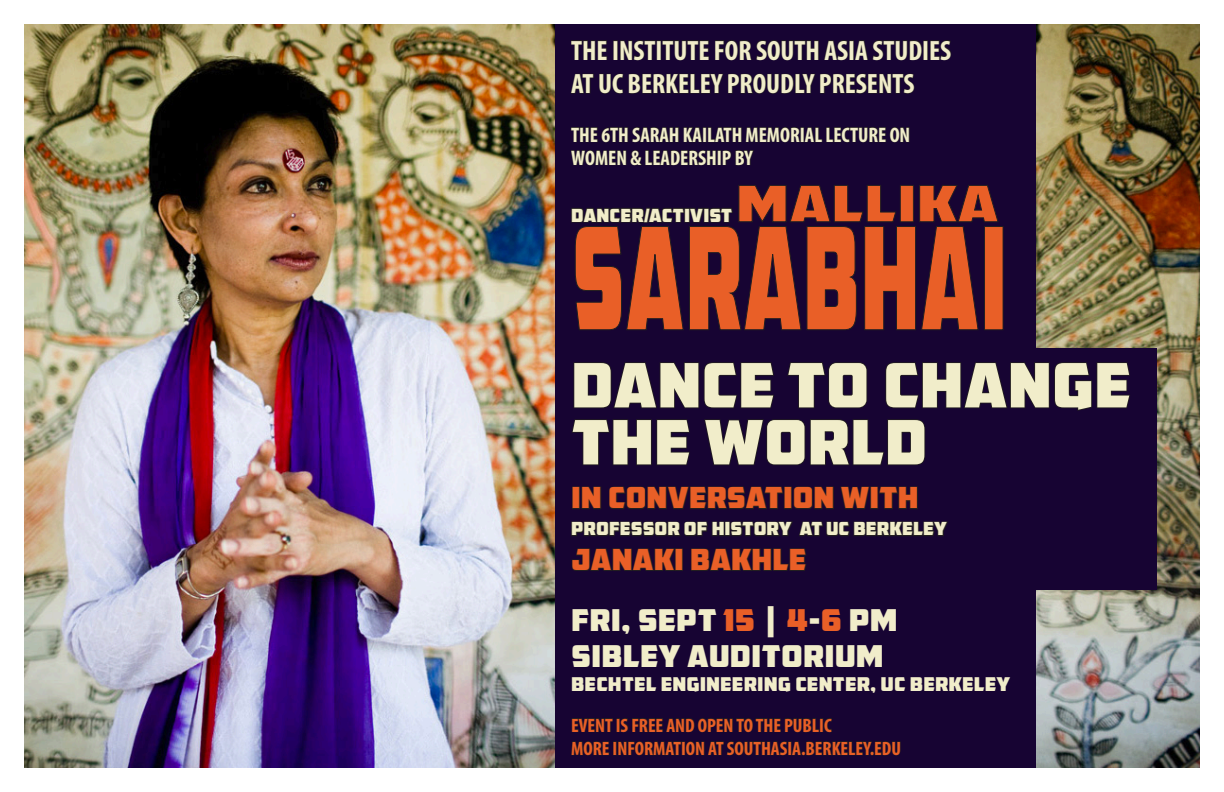
<style>
.page{position:relative;width:1224px;height:792px;background:#fff}
.page>*{position:absolute;margin:0;border:0;box-sizing:border-box;transform-origin:0 0}
.t1{font:142px "AMCAP Eternal";letter-spacing:-.005em;color:#e95f27;scale:.57 1}
.t2{font:61px/57px "AMCAP Eternal";color:#f1edca}
.t3{font:50px "AMCAP Eternal";letter-spacing:-.005em;color:#e95f27;scale:1.15 1}
.t4{font:30px "AMCAP Eternal";color:#f1edca}
.t5{font:29px "AMCAP Eternal";color:#e95f27}
.t6{font:700 condensed 28px "Myriad Pro";color:#f1edca}
.t7{font:700 condensed 21px "Myriad Pro";color:#f1edca}
.t8{font:700 condensed 19.3px "Myriad Pro";color:#e95f27}
.t9{font:19px "AMCAP Eternal";color:#f1edca}
.t10{font:18px "AMCAP Eternal";color:#f1edca}
.s1{color:#e95f27}
</style>
<div class="page">
<img style="left:1036px;top:24px;width:164px;height:744px">
<img style="left:24px;top:24px;width:532px;height:744px">
<div style="left:556px;top:24px;width:480px;height:744px;background:#170433"></div>
<svg style="left:571px;top:718px;width:330px;height:38px"></svg>
<svg style="left:571px;top:40px;width:36px;height:20px"></svg>
<div style="left:613px;top:40px;width:5px;height:20px;border:1px solid #231f20"></div>
<svg style="left:620px;top:40px;width:36px;height:20px"></svg>
<div style="left:657px;top:40px;width:4px;height:20px;border:1px solid #231f20"></div>
<svg style="left:662px;top:40px;width:260px;height:20px"></svg>
<div style="left:923px;top:40px;width:5px;height:20px;border:1px solid #231f20"></div>
<svg style="left:930px;top:40px;width:21px;height:20px"></svg>
<svg style="left:571px;top:73px;width:343px;height:21px"></svg>
<div style="left:571px;top:349px;width:585px;height:241px;background:#170433"></div>
<svg style="left:573px;top:362px;width:201px;height:46px"></svg>
<svg style="left:787px;top:362px;width:80px;height:46px"></svg>
<svg style="left:885px;top:362px;width:245px;height:49px"></svg>
<svg style="left:572px;top:419px;width:118px;height:46px"></svg>
<svg style="left:704px;top:419px;width:221px;height:46px"></svg>
<div style="left:572px;top:487px;width:8px;height:22px;border:2px solid #231f20"></div>
<svg style="left:581px;top:486px;width:20px;height:23px"></svg>
<svg style="left:609px;top:486px;width:174px;height:23px"></svg>
<div style="left:784px;top:487px;width:8px;height:22px;border:2px solid #231f20"></div>
<svg style="left:793px;top:486px;width:78px;height:23px"></svg>
<div style="left:870px;top:487px;width:8px;height:22px;border:2px solid #231f20"></div>
<svg style="left:879px;top:486px;width:39px;height:23px"></svg>
<svg style="left:571px;top:521px;width:377px;height:15px"></svg>
<svg style="left:572px;top:548px;width:103px;height:23px"></svg>
<div style="left:675px;top:548px;width:8px;height:23px;border:2px solid #231f20"></div>
<svg style="left:691px;top:548px;width:115px;height:23px"></svg>
<svg style="left:571px;top:127px;width:428px;height:203px"></svg>
<div style="left:984px;top:226px;width:20px;height:104px;border:1px solid #231f20"></div>
<p class="t6" style="left:571px;top:33px;width:382px">THE INSTITUTE FOR SOUTH ASIA STUDIES</p>
<p class="t6" style="left:571px;top:66px;width:345px">AT UC BERKELEY PROUDLY PRESENTS</p>
<p class="t7" style="left:571px;top:122px;width:341px">THE 6TH SARAH KAILATH MEMORIAL LECTURE ON</p>
<p class="t7" style="left:571px;top:145px;width:183px">WOMEN &amp; LEADERSHIP BY</p>
<p class="t3" style="left:736px;top:171px;width:231px">MALLIKA</p>
<p class="t1" style="left:571px;top:186px;width:767px">SARABHAI</p>
<p class="t10" style="left:571px;top:203px;width:163px">DANCER/ACTIVIST</p>
<p class="t2" style="left:571px;top:356px;width:561px">DANCE TO CHANGE<br>THE WORLD</p>
<p class="t5" style="left:571px;top:479px;width:349px">IN CONVERSATION WITH</p>
<p class="t10" style="left:571px;top:517px;width:378px">PROFESSOR OF HISTORY AT UC BERKELEY</p>
<p class="t5" style="left:571px;top:541px;width:237px">JANAKI BAKHLE</p>
<p class="t4" style="left:571px;top:601px;width:328px">FRI, SEPT <span class="s1">15</span> | <span class="s1">4</span>-<span class="s1">6</span> PM</p>
<p class="t4" style="left:571px;top:636px;width:314px">SIBLEY AUDITORIUM</p>
<p class="t9" style="left:571px;top:671px;width:441px">BECHTEL ENGINEERING CENTER, UC BERKELEY</p>
<p class="t8" style="left:571px;top:713px;width:262px">EVENT IS FREE AND OPEN TO THE PUBLIC</p>
<p class="t8" style="left:571px;top:736px;width:331px">MORE INFORMATION AT SOUTHASIA.BERKELEY.EDU</p>
</div>
